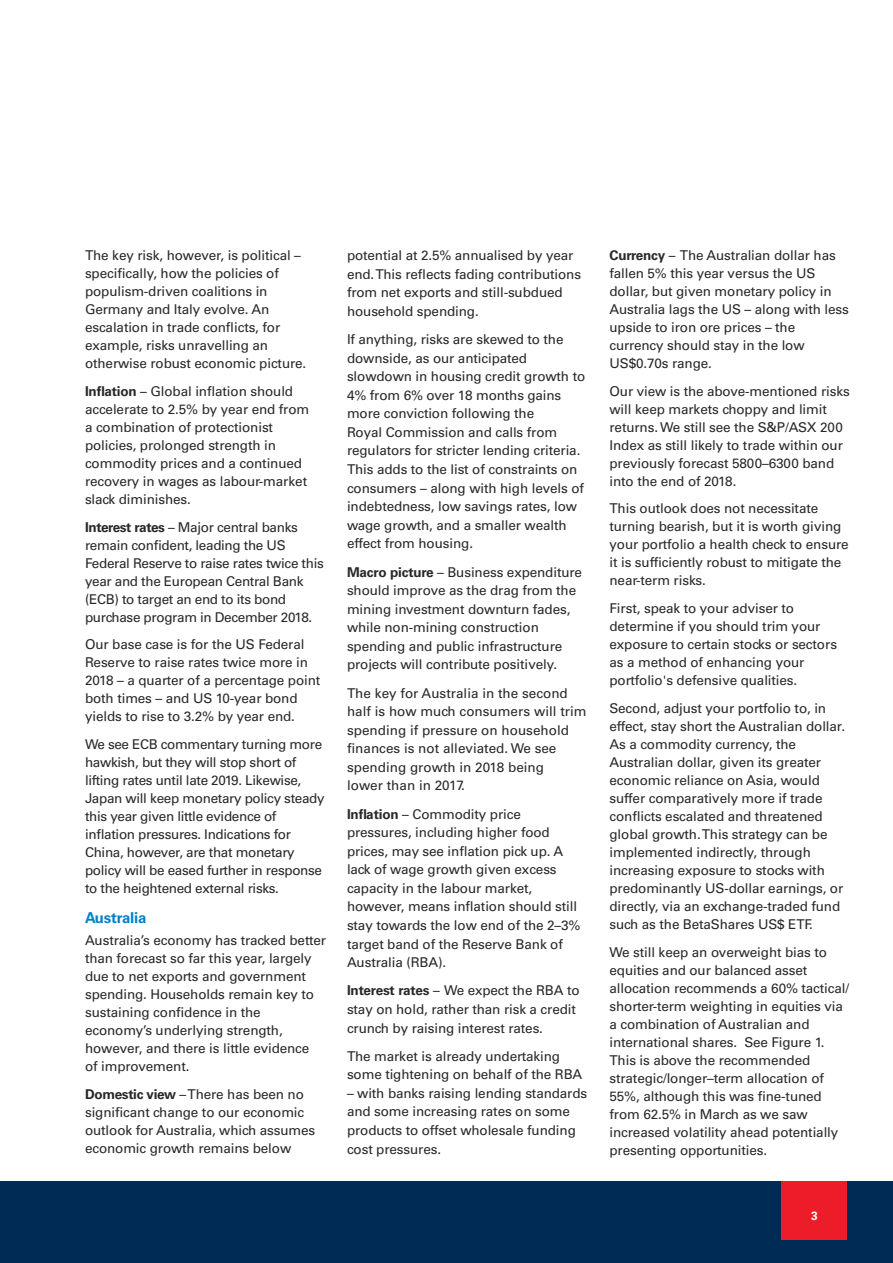
<style>
.page{position:relative;width:893px;height:1263px;background:#fff}
.page>*{position:absolute;margin:0;border:0;box-sizing:border-box;transform-origin:0 0}
.t1{font:700 15px "Univers LT Std";letter-spacing:-.015em;color:#0081c7}
.t2{font:13.5px/18px "Univers LT Std";letter-spacing:-.01em;color:#292829}
.t3{font:700 12px "Univers LT Std";color:#fff}
.s1{font-weight:700}
</style>
<div class="page">
<div style="left:0;top:1181px;width:893px;height:82px;background:#002b54"></div>
<div style="left:781px;top:1181px;width:66px;height:58px;background:#ed1c29"></div>
<p class="t2" style="left:85px;top:247px;width:223px">The key risk, however, is political – specifically, how the policies of populism-driven coalitions in Germany and Italy evolve. An escalation in trade conflicts, for example, risks unravelling an otherwise robust economic picture.</p>
<p class="t2" style="left:85px;top:382px;width:226px"><span class="s1">Inflation</span> – Global inflation should accelerate to 2.5% by year end from a combination of protectionist policies, prolonged strength in commodity prices and a continued recovery in wages as labour-market slack diminishes.</p>
<p class="t2" style="left:85px;top:518px;width:240px"><span class="s1">Interest rates</span> – Major central banks remain confident, leading the US Federal Reserve to raise rates twice this year and the European Central Bank (ECB) to target an end to its bond purchase program in December 2018.</p>
<p class="t2" style="left:85px;top:636px;width:237px">Our base case is for the US Federal Reserve to raise rates twice more in 2018 – a quarter of a percentage point both times – and US 10-year bond yields to rise to 3.2% by year end.</p>
<p class="t2" style="left:85px;top:735px;width:241px">We see ECB commentary turning more hawkish, but they will stop short of lifting rates until late 2019. Likewise, Japan will keep monetary policy steady this year given little evidence of inflation pressures. Indications for China, however, are that monetary policy will be eased further in response to the heightened external risks.</p>
<p class="t1" style="left:85px;top:908px;width:63px">Australia</p>
<p class="t2" style="left:85px;top:931px;width:242px">Australia’s economy has tracked better than forecast so far this year, largely due to net exports and government spending. Households remain key to sustaining confidence in the economy’s underlying strength, however, and there is little evidence<br>of improvement.</p>
<p class="t2" style="left:85px;top:1085px;width:232px"><span class="s1">Domestic view</span> – There has been no significant change to our economic outlook for Australia, which assumes economic growth remains below</p>
<p class="t2" style="left:347px;top:246px;width:236px;line-height:18.6px">potential at 2.5% annualised by year end. This reflects fading contributions from net exports and still-subdued household spending.</p>
<p class="t2" style="left:347px;top:330px;width:240px;line-height:18.6px">If anything, risks are skewed to the downside, as our anticipated slowdown in housing credit growth to 4% from 6% over 18 months gains more conviction following the<br>Royal Commission and calls from regulators for stricter lending criteria.<br>This adds to the list of constraints on consumers – along with high levels of indebtedness, low savings rates, low wage growth, and a smaller wealth effect from housing.</p>
<p class="t2" style="left:347px;top:562px;width:237px;line-height:18.6px"><span class="s1">Macro picture</span> – Business expenditure should improve as the drag from the mining investment downturn fades, while non-mining construction spending and public infrastructure projects will contribute positively.</p>
<p class="t2" style="left:347px;top:684px;width:241px;line-height:18.6px">The key for Australia in the second half is how much consumers will trim spending if pressure on household finances is not alleviated. We see spending growth in 2018 being<br>lower than in 2017.</p>
<p class="t2" style="left:347px;top:805px;width:235px;line-height:18.6px"><span class="s1">Inflation</span> – Commodity price pressures, including higher food prices, may see inflation pick up. A lack of wage growth given excess capacity in the labour market, however, means inflation should still stay towards the low end of the 2–3% target band of the Reserve Bank of<br>Australia (RBA).</p>
<p class="t2" style="left:347px;top:981px;width:234px;line-height:18.6px"><span class="s1">Interest rates</span> – We expect the RBA to stay on hold, rather than risk a credit crunch by raising interest rates.</p>
<p class="t2" style="left:347px;top:1047px;width:237px;line-height:18.6px">The market is already undertaking some tightening on behalf of the RBA</p>
<p class="t2" style="left:347px;top:1084px;width:242px;line-height:18.6px">– with banks raising lending standards and some increasing rates on some products to offset wholesale funding cost pressures.</p>
<p class="t2" style="left:609px;top:246px;width:241px"><span class="s1">Currency</span> – The Australian dollar has fallen 5% this year versus the US dollar, but given monetary policy in<br>Australia lags the US – along with less upside to iron ore prices – the currency should stay in the low<br>US$0.70s range.</p>
<p class="t2" style="left:609px;top:382px;width:242px">Our view is the above-mentioned risks will keep markets choppy and limit returns. We still see the S&amp;P/ASX 200<br>Index as still likely to trade within our previously forecast 5800–6300 band into the end of 2018.</p>
<p class="t2" style="left:609px;top:500px;width:241px">This outlook does not necessitate turning bearish, but it is worth giving your portfolio a health check to ensure it is sufficiently robust to mitigate the near-term risks.</p>
<p class="t2" style="left:609px;top:599px;width:229px">First, speak to your adviser to determine if you should trim your exposure to certain stocks or sectors as a method of enhancing your portfolio's defensive qualities.</p>
<p class="t2" style="left:609px;top:699px;width:237px">Second, adjust your portfolio to, in effect, stay short the Australian dollar.<br>As a commodity currency, the Australian dollar, given its greater economic reliance on Asia, would suffer comparatively more if trade conflicts escalated and threatened global growth. This strategy can be implemented indirectly, through increasing exposure to stocks with predominantly US-dollar earnings, or directly, via an exchange-traded fund such as the BetaShares US$ ETF.</p>
<p class="t2" style="left:609px;top:943px;width:241px">We still keep an overweight bias to equities and our balanced asset allocation recommends a 60% tactical/ shorter-term weighting in equities via a combination of Australian and international shares. See Figure 1.<br>This is above the recommended strategic/longer–term allocation of 55%, although this was fine-tuned from 62.5% in March as we saw increased volatility ahead potentially presenting opportunities.</p>
<p class="t3" style="left:811px;top:1208px;width:8px">3</p>
</div>
